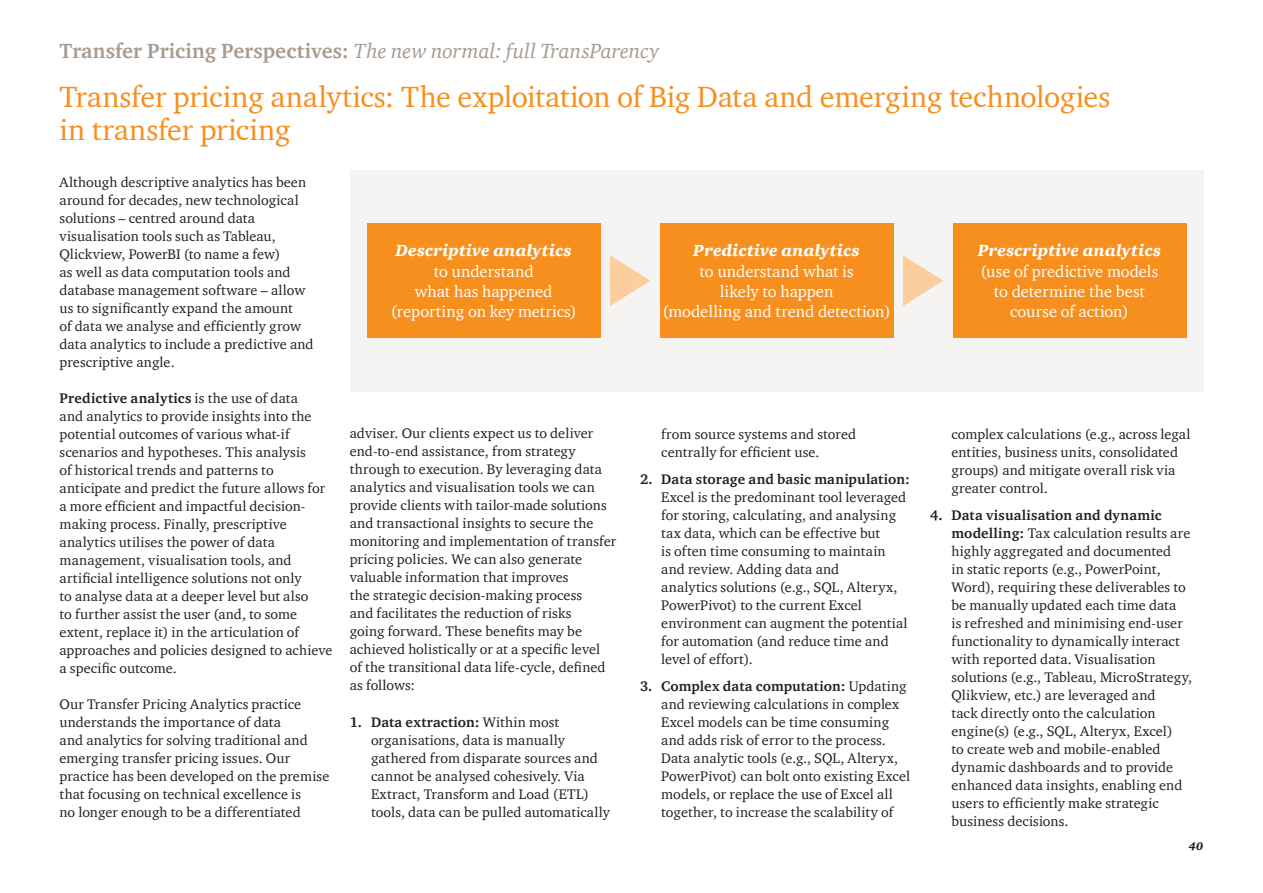
<style>
.page{position:relative;width:1263px;height:893px;background:#fff}
.page>*{position:absolute;margin:0;border:0;box-sizing:border-box;transform-origin:0 0}
.t1{font:30px/33px "ITC Charter Com";letter-spacing:-.005em;color:#f68f1e}
.t2{font:italic 21px "ITC Charter Com";color:#a79b91}
.Body_copy_-_space_af{font:16.5px/20.2px "ITC Charter Com";color:#fff;text-align:center}
.Body_copy_-_space_af-2{font:14.25px/18px "ITC Charter Com";letter-spacing:.01em;color:#231f20}
.Page_number_-_Right{font:italic 900 11.25px "ITC Charter Com";color:#231f20}
.s1{font-weight:700;font-style:normal}
.s2{font-weight:700}
.s3{font-weight:900;font-style:italic}
</style>
<div class="page">
<div style="left:350px;top:170px;width:853px;height:221px;background:#f5f4f2"></div>
<div style="left:367px;top:224px;width:234px;height:114px;background:#f68f1e"></div>
<div style="left:660px;top:224px;width:233px;height:114px;background:#f68f1e"></div>
<div style="left:952px;top:224px;width:234px;height:114px;background:#f68f1e"></div>
<svg style="left:610px;top:255px;width:40px;height:51px"></svg>
<svg style="left:903px;top:255px;width:40px;height:51px"></svg>
<h2 class="t2" style="left:60px;top:38px;width:601px"><span class="s1">Transfer Pricing Perspectives:</span> The new normal: full TransParency</h2>
<p class="t1" style="left:60px;top:80px;width:1052px">Transfer pricing analytics: The exploitation of Big Data and emerging technologies in transfer pricing</p>
<p class="Body_copy_-_space_af-2" style="left:60px;top:172px;width:256px">Although descriptive analytics has been around for decades, new technological solutions – centred around data visualisation tools such as Tableau, Qlickview, PowerBI (to name a few)<br>as well as data computation tools and database management software – allow us to significantly expand the amount<br>of data we analyse and efficiently grow data analytics to include a predictive and prescriptive angle.</p>
<p class="Body_copy_-_space_af-2" style="left:60px;top:388px;width:274px"><span class="s2">Predictive analytics</span> is the use of data<br>and analytics to provide insights into the potential outcomes of various what-if scenarios and hypotheses. This analysis<br>of historical trends and patterns to anticipate and predict the future allows for a more efficient and impactful decision&shy;making process. Finally, prescriptive analytics utilises the power of data management, visualisation tools, and artificial intelligence solutions not only<br>to analyse data at a deeper level but also<br>to further assist the user (and, to some extent, replace it) in the articulation of approaches and policies designed to achieve a specific outcome.</p>
<p class="Body_copy_-_space_af-2" style="left:60px;top:694px;width:271px">Our Transfer Pricing Analytics practice understands the importance of data<br>and analytics for solving traditional and emerging transfer pricing issues. Our practice has been developed on the premise that focusing on technical excellence is<br>no longer enough to be a differentiated</p>
<p class="Body_copy_-_space_af" style="left:391px;top:240px;width:187px"><span class="s3">Descriptive analytics </span>to understand<br>what has happened (reporting on key metrics)</p>
<p class="Body_copy_-_space_af" style="left:662px;top:240px;width:230px"><span class="s3">Predictive analytics<br></span>to understand what is<br>likely to happen<br>(modelling and trend detection)</p>
<p class="Body_copy_-_space_af" style="left:978px;top:240px;width:185px"><span class="s3">Prescriptive analytics </span>(use of predictive models to determine the best course of action)</p>
<p class="Body_copy_-_space_af-2" style="left:350px;top:424px;width:268px">adviser. Our clients expect us to deliver end-to-end assistance, from strategy through to execution. By leveraging data analytics and visualisation tools we can provide clients with tailor-made solutions and transactional insights to secure the monitoring and implementation of transfer pricing policies. We can also generate valuable information that improves<br>the strategic decision-making process<br>and facilitates the reduction of risks<br>going forward. These benefits may be achieved holistically or at a specific level<br>of the transitional data life-cycle, defined as follows:</p>
<p class="Body_copy_-_space_af-2" style="left:371px;top:712px;width:240px;text-indent:-21px"><span class="s2">1. Data extraction:</span> Within most organisations, data is manually gathered from disparate sources and cannot be analysed cohesively. Via Extract, Transform and Load (ETL) tools, data can be pulled automatically</p>
<p class="Body_copy_-_space_af-2" style="left:951px;top:424px;width:241px">complex calculations (e.g., across legal entities, business units, consolidated groups) and mitigate overall risk via greater control.</p>
<p class="Body_copy_-_space_af-2" style="left:951px;top:505px;width:242px;text-indent:-21px"><span class="s2">4. Data visualisation and dynamic modelling:</span> Tax calculation results are highly aggregated and documented<br>in static reports (e.g., PowerPoint, Word), requiring these deliverables to be manually updated each time data<br>is refreshed and minimising end-user functionality to dynamically interact with reported data. Visualisation solutions (e.g., Tableau, MicroStrategy, Qlikview, etc.) are leveraged and<br>tack directly onto the calculation engine(s) (e.g., SQL, Alteryx, Excel)<br>to create web and mobile-enabled dynamic dashboards and to provide enhanced data insights, enabling end users to efficiently make strategic business decisions.</p>
<p class="Body_copy_-_space_af-2" style="left:661px;top:424px;width:196px">from source systems and stored centrally for efficient use.</p>
<p class="Body_copy_-_space_af-2" style="left:661px;top:469px;width:250px;text-indent:-21px"><span class="s2">2. Data storage and basic manipulation:<br></span>Excel is the predominant tool leveraged for storing, calculating, and analysing tax data, which can be effective but<br>is often time consuming to maintain and review. Adding data and<br>analytics solutions (e.g., SQL, Alteryx, PowerPivot) to the current Excel environment can augment the potential for automation (and reduce time and level of effort).</p>
<p class="Body_copy_-_space_af-2" style="left:661px;top:676px;width:250px;text-indent:-21px"><span class="s2">3. Complex data computation:</span> Updating and reviewing calculations in complex Excel models can be time consuming and adds risk of error to the process.<br>Data analytic tools (e.g., SQL, Alteryx, PowerPivot) can bolt onto existing Excel models, or replace the use of Excel all together, to increase the scalability of</p>
<p class="Page_number_-_Right" style="left:1189px;top:840px;width:16px">40</p>
</div>
